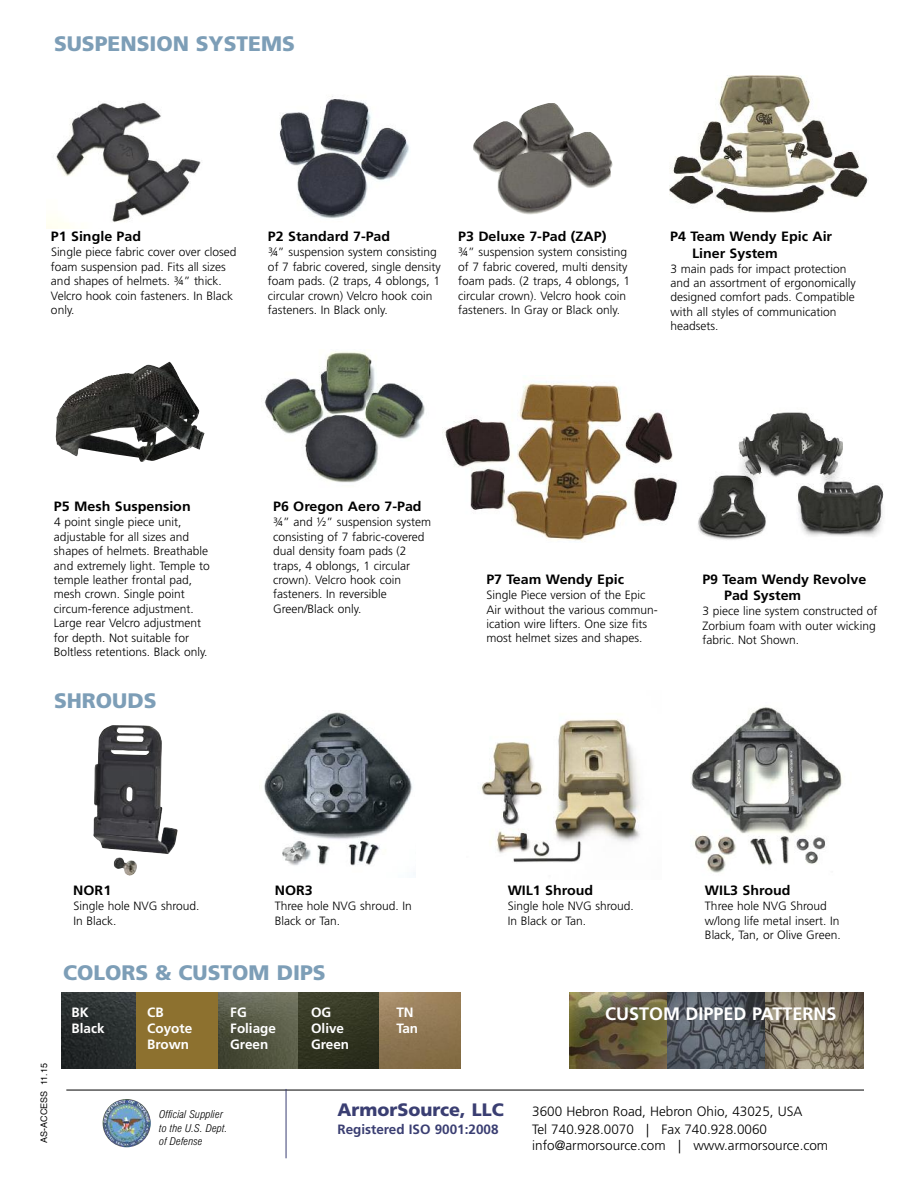
<style>
.page{position:relative;width:918px;height:1188px;background:#fff}
.page>*{position:absolute;margin:0;border:0;box-sizing:border-box;transform-origin:0 0}
.t1{font:900 21px "Frutiger";color:#7d9eb7}
.t2{font:700 18px "Frutiger";color:#fff}
.t3{font:900 18px "Frutiger";color:#3a3e72}
.t4{font:700 13.5px/16.2px "Frutiger";color:#000;scale:1.05 1}
.t5{font:300 13.5px/16.2px "Frutiger";color:#000}
.t6{font:700 13.5px/16.2px "Frutiger";color:#fff}
.t7{font:700 13.5px "Frutiger";color:#3a3e72}
.t8{font:300 12px/14.4px "Frutiger";color:#000}
.t9{font:italic 300 condensed 10.5px/13.5px "Swiss 721 BT";color:#000;scale:1.09 1}
.t10{font:9px "Helvetica";color:#000}
</style>
<div class="page">
<hr style="left:66px;top:1090px;width:798px;height:1px;background:#000">
<img style="left:93px;top:725px;width:85px;height:151px">
<img style="left:55px;top:362px;width:150px;height:100px">
<img style="left:264px;top:351px;width:161px;height:132px">
<img style="left:691px;top:707px;width:151px;height:166px">
<img style="left:473px;top:103px;width:140px;height:112px">
<img style="left:279px;top:96px;width:130px;height:122px">
<img style="left:46px;top:102px;width:155px;height:126px">
<img style="left:481px;top:719px;width:159px;height:143px">
<img style="left:264px;top:710px;width:149px;height:156px">
<img style="left:218px;top:992px;width:162px;height:77px">
<div style="left:298px;top:992px;width:81px;height:77px;background:linear-gradient(to right,#373a26,#303320)"></div>
<div style="left:380px;top:992px;width:80px;height:77px;background:linear-gradient(to bottom,#a48965,#7e6842)"></div>
<img style="left:61px;top:992px;width:76px;height:77px">
<div style="left:137px;top:992px;width:81px;height:77px;background:#8d712f"></div>
<img style="left:569px;top:992px;width:295px;height:77px">
<svg style="left:668px;top:992px;width:98px;height:77px;background:#535a62"></svg>
<img style="left:669px;top:76px;width:199px;height:137px">
<img style="left:442px;top:381px;width:236px;height:160px">
<hr style="left:286px;top:1089px;width:1px;height:69px;background:#3a3e72">
<img style="left:102px;top:1099px;width:49px;height:48px;border-radius:50%">
<img style="left:698px;top:412px;width:186px;height:128px">
<h1 class="t1" style="left:54px;top:35px;width:242px">SUSPENSION SYSTEMS</h1>
<p class="t4" style="left:51px;top:230px;width:87px">P1 Single Pad</p>
<p class="t8" style="left:51px;top:246px;width:187px">Single piece fabric cover over closed foam suspension pad. Fits all sizes and shapes of helmets. ¾” thick.<br>Velcro hook coin fasteners. In Black only.</p>
<p class="t4" style="left:268px;top:230px;width:118px">P2 Standard 7-Pad</p>
<p class="t8" style="left:268px;top:246px;width:174px">¾” suspension system consisting of 7 fabric covered, single density foam pads. (2 traps, 4 oblongs, 1 circular crown) Velcro hook coin fasteners. In Black only.</p>
<p class="t4" style="left:458px;top:230px;width:143px">P3 Deluxe 7-Pad (ZAP)</p>
<p class="t8" style="left:458px;top:246px;width:174px">¾” suspension system consisting of 7 fabric covered, multi density foam pads. (2 traps, 4 oblongs, 1 circular crown). Velcro hook coin fasteners. In Gray or Black only.</p>
<p class="t4" style="left:692px;top:230px;width:135px;text-indent:-22px">P4 Team Wendy Epic Air<br>Liner System</p>
<p class="t8" style="left:670px;top:262px;width:187px">3 main pads for impact protection and an assortment of ergonomically designed comfort pads. Compatible with all styles of communication headsets.</p>
<p class="t4" style="left:54px;top:499px;width:132px">P5 Mesh Suspension</p>
<p class="t8" style="left:54px;top:516px;width:157px">4 point single piece unit, adjustable for all sizes and shapes of helmets. Breathable and extremely light. Temple to temple leather frontal pad, mesh crown. Single point circum-ference adjustment.<br>Large rear Velcro adjustment for depth. Not suitable for<br>Boltless retentions. Black only.</p>
<h1 class="t1" style="left:54px;top:692px;width:104px">SHROUDS</h1>
<p class="t4" style="left:273px;top:499px;width:143px">P6 Oregon Aero 7-Pad</p>
<p class="t8" style="left:273px;top:516px;width:160px">¾” and ½” suspension system consisting of 7 fabric-covered dual density foam pads (2 traps, 4 oblongs, 1 circular crown). Velcro hook coin fasteners. In reversible<br>Green/Black only.</p>
<p class="t4" style="left:486px;top:572px;width:133px">P7 Team Wendy Epic</p>
<p class="t8" style="left:486px;top:589px;width:173px">Single Piece version of the Epic<br>Air without the various commun&shy;ication wire lifters. One size fits most helmet sizes and shapes.</p>
<p class="t4" style="left:724px;top:572px;width:137px;text-indent:-22px">P9 Team Wendy Revolve<br>Pad System</p>
<p class="t8" style="left:702px;top:605px;width:176px">3 piece line system constructed of<br>Zorbium foam with outer wicking fabric. Not Shown.</p>
<p class="t4" style="left:73px;top:883px;width:38px">NOR1</p>
<p class="t8" style="left:73px;top:900px;width:128px">Single hole NVG shroud.<br>In Black.</p>
<p class="t4" style="left:275px;top:883px;width:38px">NOR3</p>
<p class="t8" style="left:275px;top:900px;width:138px">Three hole NVG shroud. In<br>Black or Tan.</p>
<p class="t4" style="left:508px;top:883px;width:83px">WIL1 Shroud</p>
<p class="t8" style="left:508px;top:900px;width:128px">Single hole NVG shroud.<br>In Black or Tan.</p>
<p class="t4" style="left:705px;top:883px;width:83px">WIL3 Shroud</p>
<p class="t8" style="left:705px;top:900px;width:137px">Three hole NVG Shroud w/long life metal insert. In<br>Black, Tan, or Olive Green.</p>
<h1 class="t1" style="left:63px;top:964px;width:264px">COLORS &amp; CUSTOM DIPS</h1>
<p class="t6" style="left:72px;top:1005px;width:34px">BK<br>Black</p>
<p class="t6" style="left:147px;top:1005px;width:47px">CB<br>Coyote<br>Brown</p>
<p class="t6" style="left:230px;top:1005px;width:47px">FG<br>Foliage<br>Green</p>
<p class="t6" style="left:311px;top:1005px;width:40px">OG<br>Olive<br>Green</p>
<p class="t6" style="left:396px;top:1005px;width:23px">TN<br>Tan</p>
<h2 class="t2" style="left:605px;top:1006px;width:233px">CUSTOM DIPPED PATTERNS</h2>
<p class="t10" style="left:40px;top:1143px;width:81px;rotate:-90deg">AS-ACCESS 11.15</p>
<p class="t9" style="left:159px;top:1109px;width:64px">Official Supplier to the U.S. Dept. of Defense</p>
<h2 class="t3" style="left:337px;top:1102px;width:168px">ArmorSource, LLC</h2>
<p class="t5" style="left:532px;top:1104px;width:272px">3600 Hebron Road, Hebron Ohio, 43025, USA</p>
<p class="t7" style="left:337px;top:1124px;width:163px">Registered ISO 9001:2008</p>
<p class="t5" style="left:532px;top:1122px;width:298px">Tel 740.928.0070 | Fax 740.928.0060 info@armorsource.com | www.armorsource.com</p>
</div>
